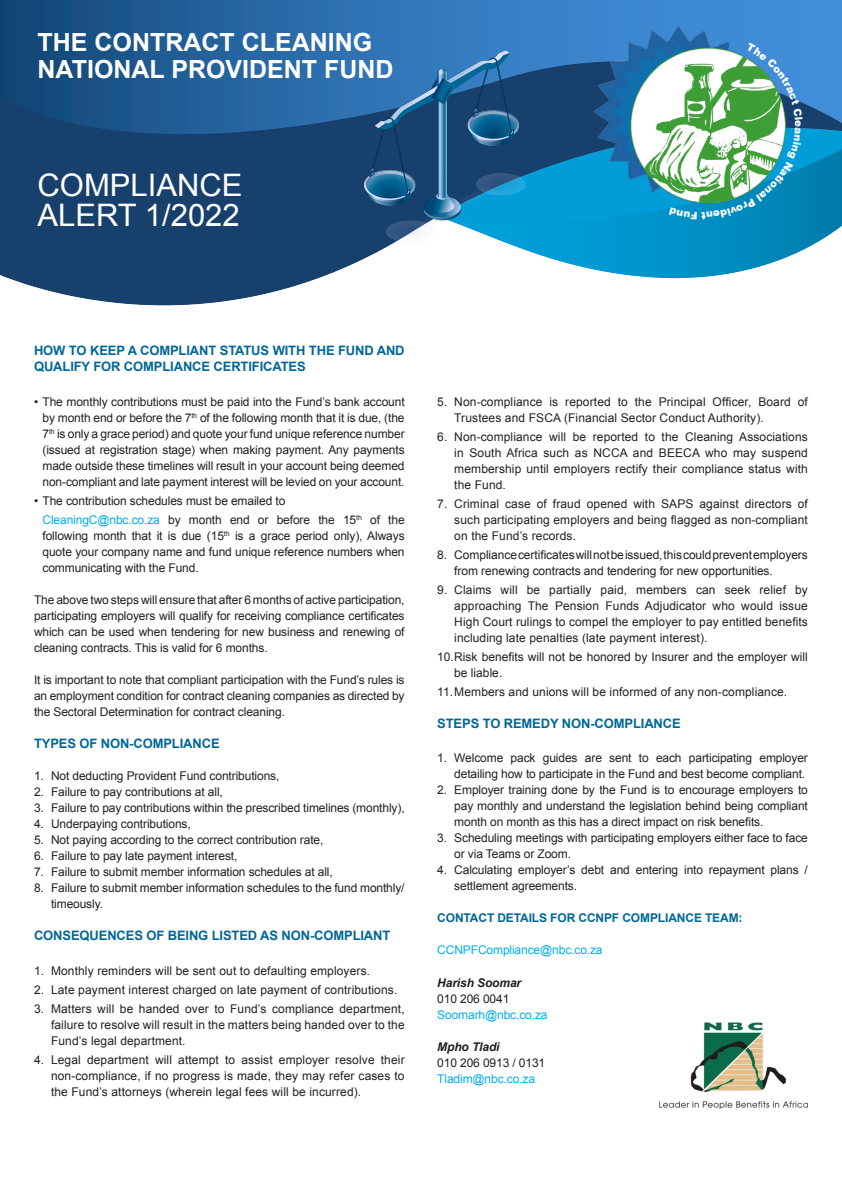
<style>
.page{position:relative;width:842px;height:1191px;background:#fff}
.page>*{position:absolute;margin:0;border:0;box-sizing:border-box;transform-origin:0 0}
.t1{font:31px "Arial";color:#fff}
.t2{font:700 25px "Arial";color:#fff}
.Paragraph_Style_1{font:700 13px/16px "Arial";letter-spacing:-.01em;color:#006797}
.Paragraph_Style_1-2{font:12px/16px "Arial";letter-spacing:-.01em;color:#231f20;text-align:justify}
.Paragraph_Style_1-3{font:12px/16px "Arial";letter-spacing:.01em;color:#231f20}
.Paragraph_Style_1-4{font:12px "Arial";letter-spacing:-.01em;color:#00aeef}
.Paragraph_Style_1-5{font:700 12px "Arial";letter-spacing:-.01em;color:#006797}
.Paragraph_Style_1-6{font:italic 700 12px "Arial";letter-spacing:-.01em;color:#231f20}
.s1{color:#00aeef}
</style>
<div class="page">
<img style="left:0;top:0;width:842px;height:305px">
<img style="left:591px;top:25px;width:195px;height:187px">
<img style="left:363px;top:49px;width:164px;height:196px">
<img style="left:660px;top:1022px;width:148px;height:86px">
<svg style="left:669px;top:43px;width:133px;height:176px"></svg>
<p class="t2" style="left:38px;top:25px;width:336px">THE CONTRACT CLEANING</p>
<p class="t2" style="left:38px;top:52px;width:358px">NATIONAL PROVIDENT FUND</p>
<p class="t1" style="left:38px;top:165px;width:206px">COMPLIANCE</p>
<p class="t1" style="left:38px;top:195px;width:204px">ALERT 1/2022</p>
<p class="Paragraph_Style_1" style="left:34px;top:343px;width:372px">HOW TO KEEP A COMPLIANT STATUS WITH THE FUND AND<br>QUALIFY FOR COMPLIANCE CERTIFICATES</p>
<p class="Paragraph_Style_1-2" style="left:43px;top:394px;width:364px;text-indent:-9px">• The monthly contributions must be paid into the Fund’s bank account by month end or before the 7<sup>th</sup> of the following month that it is due, (the 7<sup>th</sup> is only a grace period) and quote your fund unique reference number (issued at registration stage) when making payment. Any payments made outside these timelines will result in your account being deemed non-compliant and late payment interest will be levied on your account.</p>
<p class="Paragraph_Style_1-2" style="left:34px;top:493px;width:253px">• The contribution schedules must be emailed to</p>
<p class="Paragraph_Style_1-2" style="left:43px;top:512px;width:364px"><span class="s1">CleaningC@nbc.co.za</span> by month end or before the 15<sup>th</sup> of the following month that it is due (15<sup>th</sup> is a grace period only), Always quote your company name and fund unique reference numbers when communicating with the Fund.</p>
<p class="Paragraph_Style_1-2" style="left:34px;top:592px;width:372px">The above two steps will ensure that after 6 months of active participation, participating employers will qualify for receiving compliance certificates which can be used when tendering for new business and renewing of cleaning contracts. This is valid for 6 months.</p>
<p class="Paragraph_Style_1-2" style="left:34px;top:672px;width:372px">It is important to note that compliant participation with the Fund’s rules is an employment condition for contract cleaning companies as directed by the Sectoral Determination for contract cleaning.</p>
<p class="Paragraph_Style_1" style="left:34px;top:736px;width:187px">TYPES OF NON-COMPLIANCE</p>
<p class="Paragraph_Style_1-2" style="left:34px;top:768px;width:247px">1. Not deducting Provident Fund contributions,</p>
<p class="Paragraph_Style_1-2" style="left:34px;top:784px;width:190px">2. Failure to pay contributions at all,</p>
<p class="Paragraph_Style_1-2" style="left:34px;top:800px;width:372px">3. Failure to pay contributions within the prescribed timelines (monthly),</p>
<p class="Paragraph_Style_1-2" style="left:34px;top:816px;width:158px">4. Underpaying contributions,</p>
<p class="Paragraph_Style_1-2" style="left:34px;top:832px;width:291px">5. Not paying according to the correct contribution rate,</p>
<p class="Paragraph_Style_1-2" style="left:34px;top:848px;width:205px">6. Failure to pay late payment interest,</p>
<p class="Paragraph_Style_1-2" style="left:34px;top:864px;width:300px">7. Failure to submit member information schedules at all,</p>
<p class="Paragraph_Style_1-2" style="left:51px;top:880px;width:355px;text-indent:-17px">8. Failure to submit member information schedules to the fund monthly/ timeously.</p>
<p class="Paragraph_Style_1" style="left:34px;top:928px;width:358px">CONSEQUENCES OF BEING LISTED AS NON-COMPLIANT</p>
<p class="Paragraph_Style_1-3" style="left:34px;top:963px;width:338px">1. Monthly reminders will be sent out to defaulting employers.</p>
<p class="Paragraph_Style_1-3" style="left:34px;top:981px;width:365px">2. Late payment interest charged on late payment of contributions.</p>
<p class="Paragraph_Style_1-2" style="left:51px;top:1000px;width:355px;text-indent:-17px">3. Matters will be handed over to Fund’s compliance department, failure to resolve will result in the matters being handed over to the Fund’s legal department.</p>
<p class="Paragraph_Style_1-2" style="left:51px;top:1051px;width:355px;text-indent:-17px">4. Legal department will attempt to assist employer resolve their non-compliance, if no progress is made, they may refer cases to the Fund’s attorneys (wherein legal fees will be incurred).</p>
<p class="Paragraph_Style_1-3" style="left:454px;top:394px;width:355px;text-indent:-17px">5. Non-compliance is reported to the Principal Officer, Board of<br>Trustees and FSCA (Financial Sector Conduct Authority).</p>
<p class="Paragraph_Style_1-2" style="left:454px;top:429px;width:355px;text-indent:-17px">6. Non-compliance will be reported to the Cleaning Associations in South Africa such as NCCA and BEECA who may suspend membership until employers rectify their compliance status with the Fund.</p>
<p class="Paragraph_Style_1-2" style="left:454px;top:496px;width:355px;text-indent:-17px">7. Criminal case of fraud opened with SAPS against directors of such participating employers and being flagged as non-compliant on the Fund’s records.</p>
<p class="Paragraph_Style_1-2" style="left:454px;top:547px;width:355px;text-indent:-17px">8. Compliance certificates will not be issued, this could prevent employers from renewing contracts and tendering for new opportunities.</p>
<p class="Paragraph_Style_1-2" style="left:454px;top:582px;width:355px;text-indent:-17px">9. Claims will be partially paid, members can seek relief by approaching The Pension Funds Adjudicator who would issue High Court rulings to compel the employer to pay entitled benefits including late penalties (late payment interest).</p>
<p class="Paragraph_Style_1-2" style="left:454px;top:648px;width:355px;text-indent:-17px">10.Risk benefits will not be honored by Insurer and the employer will be liable.</p>
<p class="Paragraph_Style_1-3" style="left:437px;top:683px;width:351px">11.Members and unions will be informed of any non-compliance.</p>
<p class="Paragraph_Style_1" style="left:437px;top:715px;width:245px">STEPS TO REMEDY NON-COMPLIANCE</p>
<p class="Paragraph_Style_1-2" style="left:437px;top:750px;width:372px;text-align:right">1. Welcome pack guides are sent to each participating employer detailing how to participate in the Fund and best become compliant.</p>
<p class="Paragraph_Style_1-2" style="left:454px;top:782px;width:355px;text-indent:-17px">2. Employer training done by the Fund is to encourage employers to pay monthly and understand the legislation behind being compliant month on month as this has a direct impact on risk benefits.</p>
<p class="Paragraph_Style_1-2" style="left:454px;top:830px;width:355px;text-indent:-17px">3. Scheduling meetings with participating employers either face to face or via Teams or Zoom.</p>
<p class="Paragraph_Style_1-2" style="left:454px;top:862px;width:355px;text-indent:-17px">4. Calculating employer’s debt and entering into repayment plans / settlement agreements.</p>
<p class="Paragraph_Style_1-5" style="left:437px;top:910px;width:307px">CONTACT DETAILS FOR CCNPF COMPLIANCE TEAM:</p>
<p class="Paragraph_Style_1-4" style="left:437px;top:942px;width:167px">CCNPFCompliance@nbc.co.za</p>
<p class="Paragraph_Style_1-6" style="left:437px;top:974px;width:85px">Harish Soomar</p>
<p class="Paragraph_Style_1-2" style="left:437px;top:990px;width:74px">010 206 0041</p>
<p class="Paragraph_Style_1-4" style="left:437px;top:1006px;width:112px">Soomarh@nbc.co.za</p>
<p class="Paragraph_Style_1-6" style="left:437px;top:1038px;width:64px">Mpho Tladi</p>
<p class="Paragraph_Style_1-2" style="left:437px;top:1054px;width:109px">010 206 0913 / 0131</p>
<p class="Paragraph_Style_1-4" style="left:437px;top:1070px;width:99px">Tladim@nbc.co.za</p>
</div>
